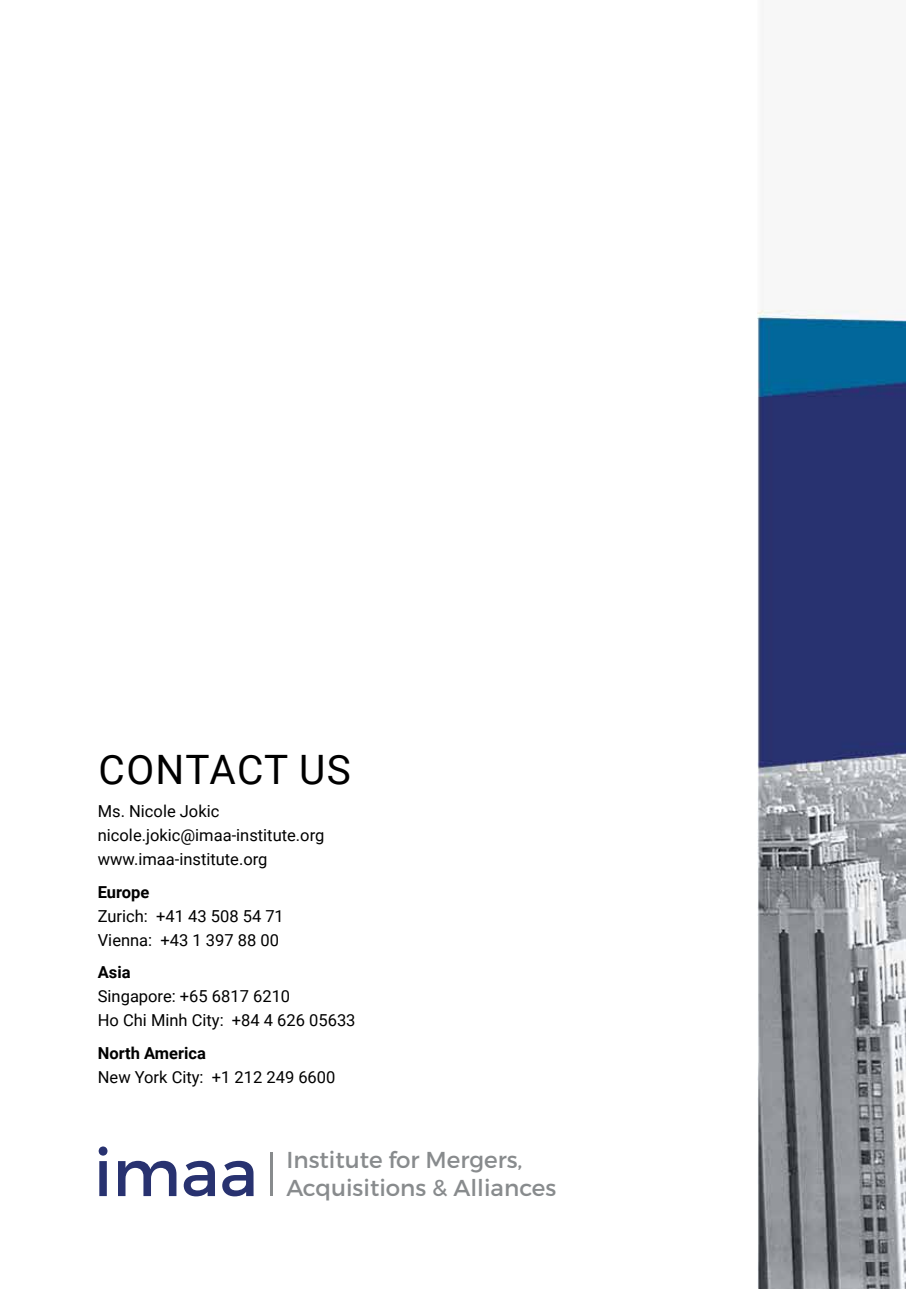
<style>
.page{position:relative;width:906px;height:1289px;background:#fff}
.page>*{position:absolute;margin:0;border:0;box-sizing:border-box;transform-origin:0 0}
.t1{font:65.7px "Montserrat";color:#283270}
.t2{font:40.5px "Roboto";letter-spacing:.03em;color:#000}
.t3{font:22.95px/27.6px "Montserrat";color:#888b8d}
.t4{font:16.5px/24px "Roboto";color:#000}
.t5{font:700 16.5px "Roboto";color:#000}
</style>
<div class="page">
<img style="left:757px;top:309px;width:149px;height:979px">
<hr style="left:271px;top:1152px;width:2px;height:43px;background:#888b8d">
<h2 class="t2" style="left:99px;top:741px;width:254px">CONTACT US</h2>
<p class="t4" style="left:98px;top:798px;width:228px">Ms. Nicole Jokic nicole.jokic@imaa-institute.org www.imaa-institute.org</p>
<p class="t5" style="left:98px;top:880px;width:53px">Europe</p>
<p class="t4" style="left:98px;top:903px;width:188px">Zurich: +41 43 508 54 71<br>Vienna: +43 1 397 88 00</p>
<p class="t5" style="left:98px;top:960px;width:34px">Asia</p>
<p class="t4" style="left:98px;top:983px;width:259px">Singapore: +65 6817 6210<br>Ho Chi Minh City: +84 4 626 05633</p>
<p class="t5" style="left:98px;top:1041px;width:110px">North America</p>
<p class="t4" style="left:98px;top:1064px;width:239px">New York City: +1 212 249 6600</p>
<h1 class="t1" style="left:94px;top:1132px;width:166px">imaa</h1>
<h3 class="t3" style="left:286px;top:1146px;width:271px">Institute for Mergers,<br>Acquisitions &amp; Alliances</h3>
</div>
